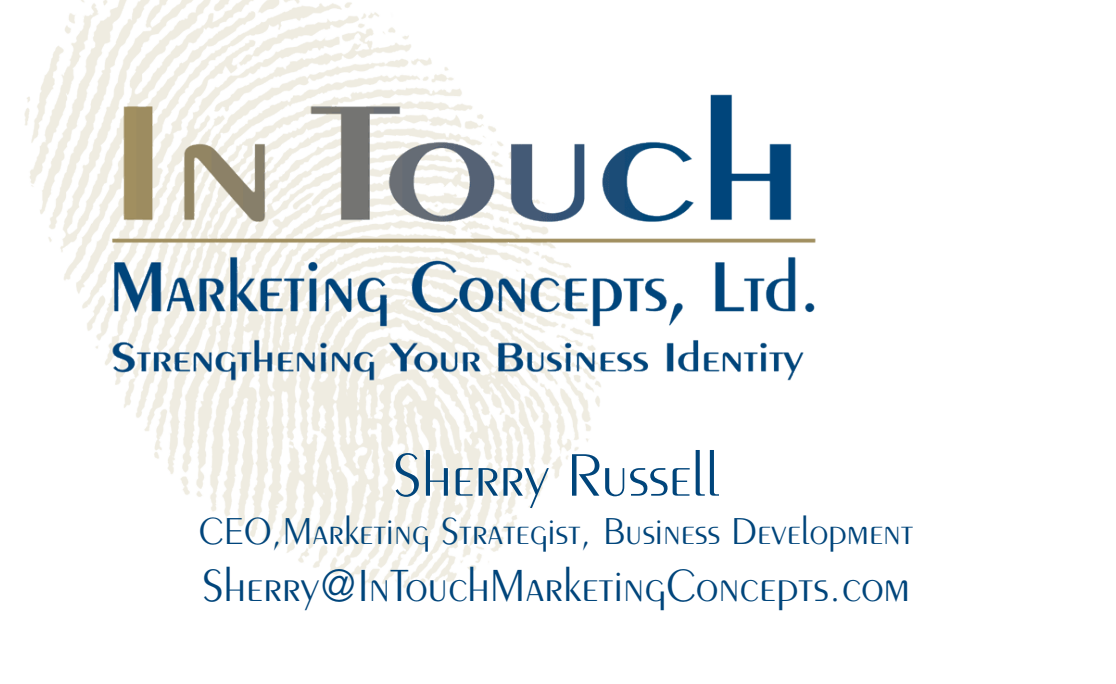
<style>
.page{position:relative;width:1116px;height:684px;background:#fff}
.page>*{position:absolute;margin:0;border:0;box-sizing:border-box;transform-origin:0 0}
.t1{font:300 64px "Peignot LT Std";color:#00457b}
.t2{font:300 48px "Peignot LT Std";color:#00457b}
.t3{font:300 40px "Peignot LT Std";color:#00457b}
</style>
<div class="page">
<img style="left:24px;top:0;width:792px;height:589px">
<p class="t1" style="left:392px;top:438px;width:329px">Sherry Russell</p>
<p class="t3" style="left:199px;top:508px;width:716px">CEO,Marketing Strategist, Business Development</p>
<p class="t2" style="left:202px;top:558px;width:710px">Sherry@InTouchMarketingConcepts.com</p>
</div>
